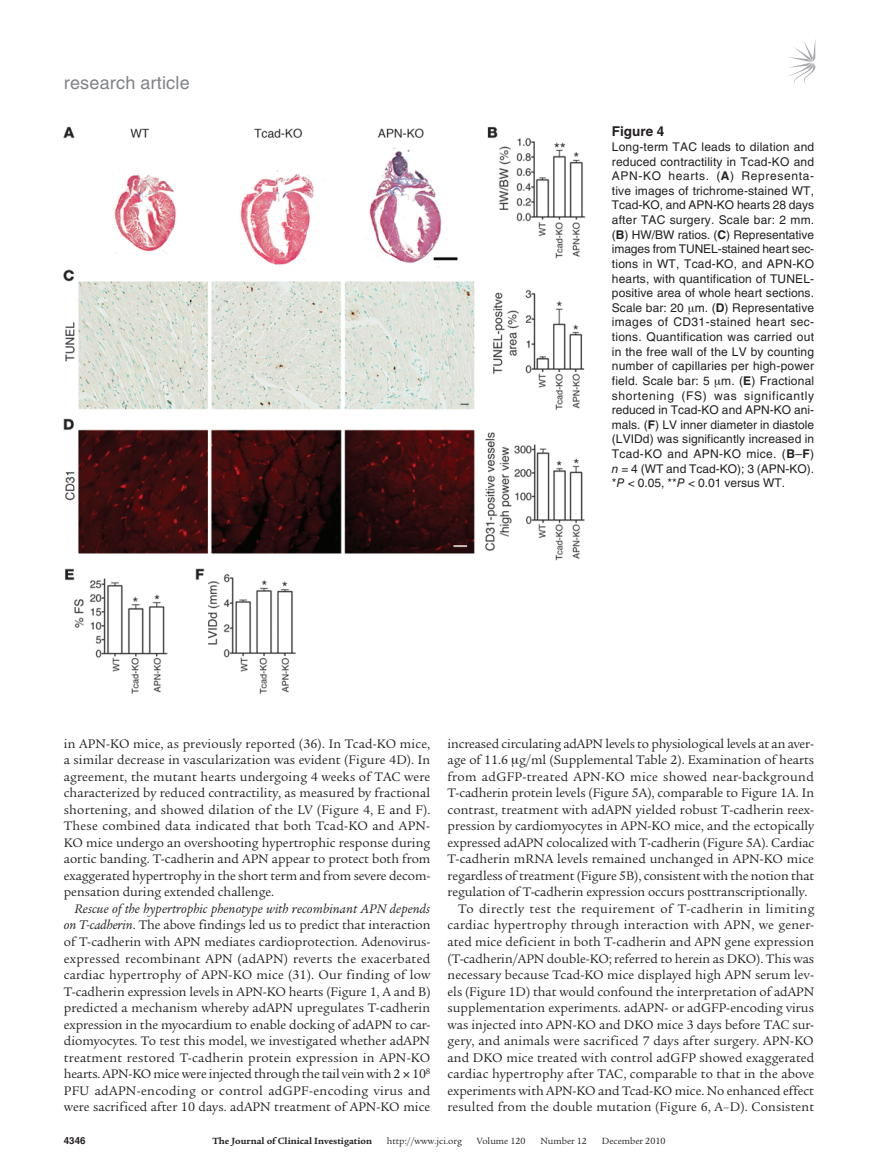
<style>
.page{position:relative;width:878px;height:1174px;background:#fff}
.page>*{position:absolute;margin:0;border:0;box-sizing:border-box;transform-origin:0 0}
.t1{font:18px "Helvetica LT Std";letter-spacing:.01em;color:#808285}
.t2{font:13.5px/16.5px "Legacy Serif Std";color:#231f20;text-align:justify}
.t3{font:13.5px "Legacy Serif Std";letter-spacing:.02em;color:#231f20}
.t4{font:13.5px "Legacy Serif Std";letter-spacing:.03em;color:#231f20}
.t5{font:13.5px "Legacy Serif Std";letter-spacing:.025em;color:#231f20}
.t6{font:700 13.5px "Helvetica LT Std";color:#231f20}
.t7{font:12px/14.7px "Helvetica LT Std";letter-spacing:.005em;color:#231f20;text-align:justify}
.t8{font:9.75px "Legacy Serif Std";color:#231f20}
.t9{font:700 9.75px "Legacy Serif Std";color:#231f20}
.t10{font:700 9.75px "Helvetica LT Std";color:#231f20}
.s1{font-weight:700}
.s2{font-style:italic}
</style>
<div class="page">
<svg style="left:789px;top:41px;width:26px;height:44px"></svg>
<img style="left:63px;top:126px;width:523px;height:568px">
<h1 class="t1" style="left:64px;top:72px;width:127px">research article</h1>
<p class="t6" style="left:612px;top:123px;width:54px">Figure 4</p>
<p class="t7" style="left:612px;top:139px;width:204px">Long-term TAC leads to dilation and reduced contractility in Tcad-KO and APN-KO hearts. (<span class="s1">A</span>) Representa&shy;tive images of trichrome-stained WT, Tcad-KO, and APN-KO hearts 28 days after TAC surgery. Scale bar: 2 mm. (<span class="s1">B</span>) HW/BW ratios. (<span class="s1">C</span>) Representative images from TUNEL-stained heart sec&shy;tions in WT, Tcad-KO, and APN-KO hearts, with quantification of TUNEL&shy;positive area of whole heart sections.<br>Scale bar: 20 m. (<span class="s1">D</span>) Representative images of CD31-stained heart sec&shy;tions. Quantification was carried out in the free wall of the LV by counting number of capillaries per high-power field. Scale bar: 5 m. (<span class="s1">E</span>) Fractional shortening (FS) was significantly reduced in Tcad-KO and APN-KO ani&shy;mals. (<span class="s1">F</span>) LV inner diameter in diastole (LVIDd) was significantly increased in Tcad-KO and APN-KO mice. (<span class="s1">B</span>–<span class="s1">F</span>) <span class="s2">n</span> = 4 (WT and Tcad-KO); 3 (APN-KO). *<span class="s2">P</span> &lt; 0.05, **<span class="s2">P</span> &lt; 0.01 versus WT.</p>
<p class="t2" style="left:64px;top:735px;width:368px">in APN-KO mice, as previously reported (36). In Tcad-KO mice, a similar decrease in vascularization was evident (Figure 4D). In agreement, the mutant hearts undergoing 4 weeks of TAC were characterized by reduced contractility, as measured by fractional shortening, and showed dilation of the LV (Figure 4, E and F).<br>These combined data indicated that both Tcad-KO and APN-KO mice undergo an overshooting hypertrophic response during aortic banding. T-cadherin and APN appear to protect both from exaggerated hypertrophy in the short term and from severe decom&shy;pensation during extended challenge.</p>
<p class="t2" style="left:64px;top:900px;width:368px;text-indent:11px"><span class="s2">Rescue of the hypertrophic phenotype with recombinant APN depends on T-cadherin</span>. The above findings led us to predict that interaction of T-cadherin with APN mediates cardioprotection. Adenovirus&shy;expressed recombinant APN (adAPN) reverts the exacerbated cardiac hypertrophy of APN-KO mice (31). Our finding of low T-cadherin expression levels in APN-KO hearts (Figure 1, A and B) predicted a mechanism whereby adAPN upregulates T-cadherin expression in the myocardium to enable docking of adAPN to car&shy;diomyocytes. To test this model, we investigated whether adAPN treatment restored T-cadherin protein expression in APN-KO hearts. APN-KO mice were injected through the tail vein with 2 10<sup>8<br></sup>PFU adAPN-encoding or control adGPF-encoding virus and were sacrificed after 10 days. adAPN treatment of APN-KO mice</p>
<p class="t2" style="left:447px;top:735px;width:368px">increased circulating adAPN levels to physiological levels at an aver-</p>
<p class="t2" style="left:447px;top:752px;width:368px">age of 11.6 g/ml (Supplemental Table 2). Examination of hearts</p>
<p class="t5" style="left:447px;top:769px;width:368px">from adGFP-treated APN-KO mice showed near-background</p>
<p class="t2" style="left:447px;top:785px;width:368px">T-cadherin protein levels (Figure 5A), comparable to Figure 1A. In</p>
<p class="t2" style="left:447px;top:801px;width:368px">contrast, treatment with adAPN yielded robust T-cadherin reex-</p>
<p class="t2" style="left:447px;top:818px;width:368px">pression by cardiomyocytes in APN-KO mice, and the ectopically</p>
<p class="t2" style="left:447px;top:834px;width:368px">expressed adAPN colocalized with T-cadherin (Figure 5A). Cardiac</p>
<p class="t2" style="left:447px;top:851px;width:368px">T-cadherin mRNA levels remained unchanged in APN-KO mice</p>
<p class="t2" style="left:447px;top:867px;width:368px">regardless of treatment (Figure 5B), consistent with the notion that</p>
<p class="t2" style="left:447px;top:884px;width:361px">regulation of T-cadherin expression occurs posttranscriptionally.</p>
<p class="t4" style="left:458px;top:901px;width:358px">To directly test the requirement of T-cadherin in limiting</p>
<p class="t3" style="left:447px;top:917px;width:368px">cardiac hypertrophy through interaction with APN, we gener-</p>
<p class="t2" style="left:447px;top:933px;width:368px">ated mice deficient in both T-cadherin and APN gene expression</p>
<p class="t2" style="left:447px;top:950px;width:368px">(T-cadherin/APN double-KO; referred to herein as DKO). This was</p>
<p class="t2" style="left:447px;top:966px;width:368px">necessary because Tcad-KO mice displayed high APN serum lev-</p>
<p class="t2" style="left:447px;top:983px;width:368px">els (Figure 1D) that would confound the interpretation of adAPN</p>
<p class="t2" style="left:447px;top:999px;width:368px">supplementation experiments. adAPN- or adGFP-encoding virus</p>
<p class="t2" style="left:447px;top:1016px;width:368px">was injected into APN-KO and DKO mice 3 days before TAC sur-</p>
<p class="t2" style="left:447px;top:1032px;width:368px">gery, and animals were sacrificed 7 days after surgery. APN-KO</p>
<p class="t2" style="left:447px;top:1049px;width:368px">and DKO mice treated with control adGFP showed exaggerated</p>
<p class="t2" style="left:447px;top:1065px;width:368px">cardiac hypertrophy after TAC, comparable to that in the above</p>
<p class="t2" style="left:447px;top:1082px;width:368px">experiments with APN-KO and Tcad-KO mice. No enhanced effect</p>
<p class="t2" style="left:447px;top:1098px;width:368px">resulted from the double mutation (Figure 6, A–D). Consistent</p>
<p class="t10" style="left:64px;top:1134px;width:23px">4346</p>
<p class="t9" style="left:212px;top:1135px;width:161px">The Journal of Clinical Investigation</p>
<p class="t8" style="left:387px;top:1135px;width:77px">http://www.jci.org</p>
<p class="t8" style="left:476px;top:1135px;width:50px">Volume 120</p>
<p class="t8" style="left:540px;top:1135px;width:48px">Number 12</p>
<p class="t8" style="left:601px;top:1135px;width:65px">December 2010</p>
</div>
